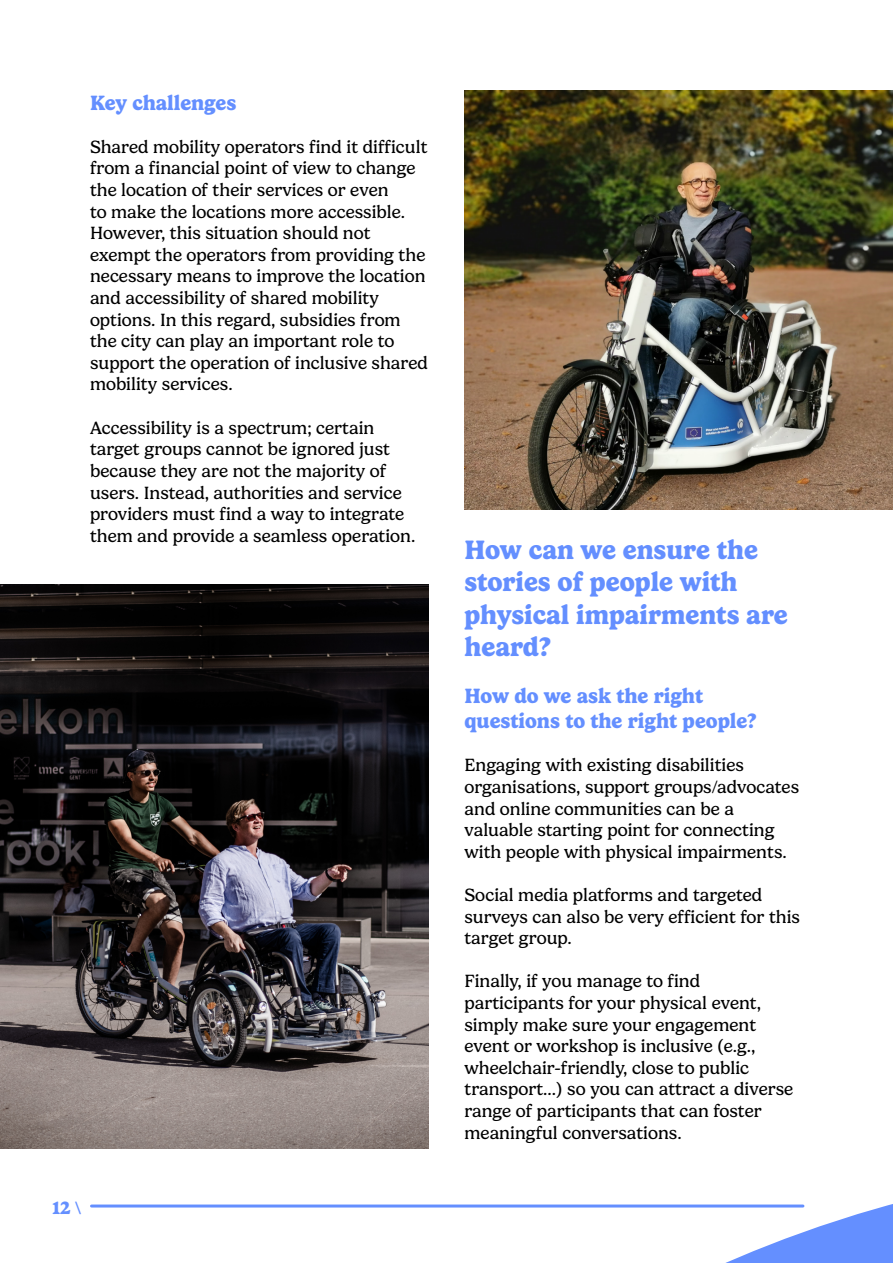
<style>
.page{position:relative;width:893px;height:1263px;background:#fff}
.page>*{position:absolute;margin:0;border:0;box-sizing:border-box;transform-origin:0 0}
.t1{font:700 27px/32.4px "Gelica";color:#648fff}
.t2{font:700 21px/25.2px "Gelica";letter-spacing:-.005em;color:#648fff}
.t3{font:18px/21.6px "Gelica";color:#000}
.t4{font:700 18px "Gelica";color:#648fff}
</style>
<div class="page">
<hr style="left:92px;top:1204px;width:711px;height:3px;background:#648fff">
<img style="left:0;top:584px;width:428px;height:565px">
<svg style="left:652px;top:1204px;width:241px;height:59px"></svg>
<img style="left:464px;top:90px;width:429px;height:420px">
<p class="t2" style="left:90px;top:90px;width:148px">Key challenges</p>
<p class="t3" style="left:90px;top:136px;width:339px">Shared mobility operators find it difficult from a financial point of view to change the location of their services or even<br>to make the locations more accessible.<br>However, this situation should not exempt the operators from providing the necessary means to improve the location and accessibility of shared mobility options. In this regard, subsidies from the city can play an important role to support the operation of inclusive shared mobility services.</p>
<p class="t3" style="left:90px;top:417px;width:327px">Accessibility is a spectrum; certain target groups cannot be ignored just because they are not the majority of users. Instead, authorities and service providers must find a way to integrate them and provide a seamless operation.</p>
<p class="t4" style="left:52px;top:1198px;width:30px">12 \</p>
<h1 class="t1" style="left:464px;top:534px;width:325px">How can we ensure the stories of people with physical impairments are heard?</h1>
<p class="t2" style="left:464px;top:683px;width:293px">How do we ask the right questions to the right people?</p>
<p class="t3" style="left:464px;top:755px;width:336px">Engaging with existing disabilities organisations, support groups/advocates and online communities can be a valuable starting point for connecting with people with physical impairments.</p>
<p class="t3" style="left:464px;top:884px;width:337px">Social media platforms and targeted surveys can also be very efficient for this target group.</p>
<p class="t3" style="left:464px;top:971px;width:330px">Finally, if you manage to find participants for your physical event, simply make sure your engagement event or workshop is inclusive (e.g., wheelchair-friendly, close to public transport...) so you can attract a diverse range of participants that can foster meaningful conversations.</p>
</div>
